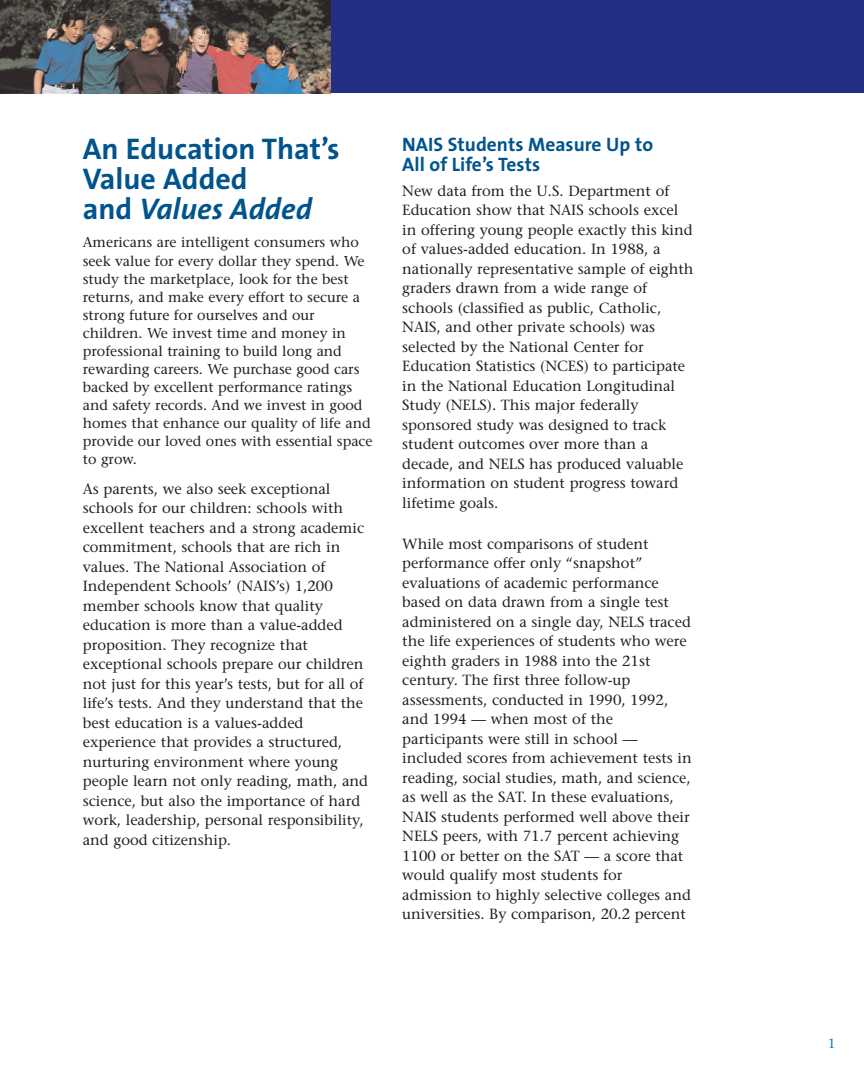
<style>
.page{position:relative;width:864px;height:1080px;background:#fff}
.page>*{position:absolute;margin:0;border:0;box-sizing:border-box;transform-origin:0 0}
.t1{font:700 30px/30px "The Sans B7";color:#00548e}
.t2{font:700 19.5px/19.5px "The Sans";color:#00548e}
.t3{font:14.7px/19.5px "Stone Serif";color:#231f1f}
.t4{font:14.25px/18px "Stone Serif";color:#231f1f}
.t5{font:13.5px "Stone Serif";color:#0081c7}
.s1{font-style:italic}
</style>
<div class="page">
<div style="left:1px;top:1px;width:863px;height:92px;background:#232e84"></div>
<img style="left:1px;top:0;width:330px;height:93px">
<h1 class="t1" style="left:83px;top:136px;width:259px">An Education That’s<br>Value Added<br>and <span class="s1">Values Added</span></h1>
<p class="t4" style="left:83px;top:235px;width:291px">Americans are intelligent consumers who seek value for every dollar they spend. We study the marketplace, look for the best returns, and make every effort to secure a strong future for ourselves and our children. We invest time and money in professional training to build long and rewarding careers. We purchase good cars backed by excellent performance ratings and safety records. And we invest in good homes that enhance our quality of life and provide our loved ones with essential space to grow.</p>
<p class="t3" style="left:83px;top:480px;width:287px">As parents, we also seek exceptional schools for our children: schools with excellent teachers and a strong academic commitment, schools that are rich in values. The National Association of Independent Schools’ (NAIS’s) 1,200 member schools know that quality education is more than a value-added proposition. They recognize that exceptional schools prepare our children not just for this year’s tests, but for all of life’s tests. And they understand that the best education is a values-added experience that provides a structured, nurturing environment where young people learn not only reading, math, and science, but also the importance of hard work, leadership, personal responsibility, and good citizenship.</p>
<h2 class="t2" style="left:402px;top:137px;width:253px">NAIS Students Measure Up to<br>All of Life’s Tests</h2>
<p class="t3" style="left:402px;top:182px;width:293px">New data from the U.S. Department of Education show that NAIS schools excel in offering young people exactly this kind of values-added education. In 1988, a nationally representative sample of eighth graders drawn from a wide range of schools (classified as public, Catholic, NAIS, and other private schools) was selected by the National Center for Education Statistics (NCES) to participate in the National Education Longitudinal Study (NELS). This major federally sponsored study was designed to track student outcomes over more than a decade, and NELS has produced valuable information on student progress toward lifetime goals.</p>
<p class="t3" style="left:402px;top:535px;width:291px">While most comparisons of student performance offer only “snapshot” evaluations of academic performance based on data drawn from a single test administered on a single day, NELS traced the life experiences of students who were eighth graders in 1988 into the 21st century. The first three follow-up assessments, conducted in 1990, 1992, and 1994 — when most of the participants were still in school — included scores from achievement tests in reading, social studies, math, and science, as well as the SAT. In these evaluations, NAIS students performed well above their NELS peers, with 71.7 percent achieving 1100 or better on the SAT — a score that would qualify most students for admission to highly selective colleges and universities. By comparison, 20.2 percent</p>
<p class="t5" style="left:828px;top:1038px;width:9px">1</p>
</div>
